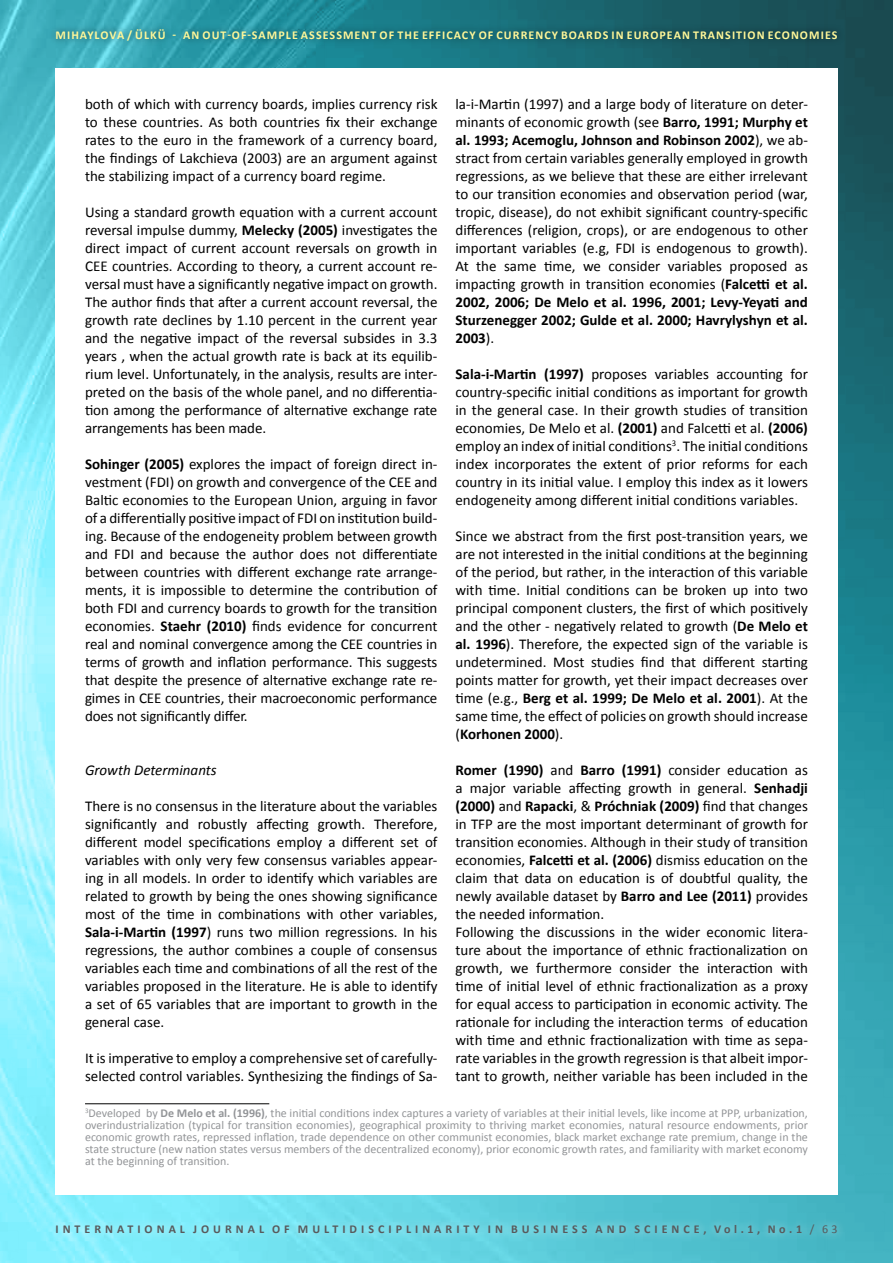
<style>
.page{position:relative;width:893px;height:1263px;background:#fff}
.page>*{position:absolute;margin:0;border:0;box-sizing:border-box;transform-origin:0 0}
.t1{font:15px/18px "Calibri";color:#000;text-align:justify}
.t2{font:italic 15px "Calibri";color:#000}
.t3{font:12px/12px "Calibri";color:#939598;text-align:justify}
.t4{font:700 12px "Calibri";letter-spacing:.09em;color:#fff799}
.t5{font:700 12px "Calibri";letter-spacing:.335em;color:#58595b}
.s1{font-weight:700}
.s2{font-weight:400}
</style>
<div class="page">
<img style="left:0;top:0;width:893px;height:1263px">
<div style="left:55px;top:68px;width:783px;height:1127px;background:#fff"></div>
<div style="left:47px;top:1217px;width:799px;height:27px;background:#fff;opacity:.75"></div>
<hr style="left:85px;top:1103px;width:184px;height:1px;background:#000">
<div style="left:49px;top:21px;width:795px;height:27px;background:#000;opacity:.5"></div>
<p class="t4" style="left:56px;top:27px;width:783px">MIHAYLOVA / ÜLKÜ - AN OUT-OF-SAMPLE ASSESSMENT OF THE EFFICACY OF CURRENCY BOARDS IN EUROPEAN TRANSITION ECONOMIES</p>
<p class="t1" style="left:455px;top:94px;width:354px">la-i-Martin (1997) and a large body of literature on deter&shy;minants of economic growth (see <span class="s1">Barro, 1991; Murphy et al. 1993; Acemoglu, Johnson and Robinson 2002</span>), we ab&shy;stract from certain variables generally employed in growth regressions, as we believe that these are either irrelevant to our transition economies and observation period (war, tropic, disease), do not exhibit significant country-specific differences (religion, crops), or are endogenous to other important variables (e.g, FDI is endogenous to growth).<br>At the same time, we consider variables proposed as impacting growth in transition economies (<span class="s1">Falcetti et al.<br>2002, 2006; De Melo et al. 1996, 2001; Levy-Yeyati and Sturzenegger 2002; Gulde et al. 2000; Havrylyshyn et al.<br>2003</span>).</p>
<p class="t1" style="left:455px;top:364px;width:354px"><span class="s1">Sala-i-Martin (1997)</span> proposes variables accounting for country-specific initial conditions as important for growth in the general case. In their growth studies of transition economies, De Melo et al. <span class="s1">(2001)</span> and Falcetti et al. <span class="s1">(2006) </span>employ an index of initial conditions<sup>3</sup>. The initial conditions index incorporates the extent of prior reforms for each country in its initial value. I employ this index as it lowers endogeneity among different initial conditions variables.</p>
<p class="t1" style="left:455px;top:526px;width:354px">Since we abstract from the first post-transition years, we are not interested in the initial conditions at the beginning of the period, but rather, in the interaction of this variable with time. Initial conditions can be broken up into two principal component clusters, the first of which positively and the other - negatively related to growth (<span class="s1">De Melo et al. 1996</span>). Therefore, the expected sign of the variable is undetermined. Most studies find that different starting points matter for growth, yet their impact decreases over time (e.g., <span class="s1">Berg et al. 1999; De Melo et al. 2001</span>). At the same time, the effect of policies on growth should increase (<span class="s1">Korhonen 2000</span>).</p>
<p class="t1" style="left:455px;top:760px;width:354px"><span class="s1">Romer (1990)</span> and <span class="s1">Barro (1991)</span> consider education as a major variable affecting growth in general. <span class="s1">Senhadji (2000)</span> and <span class="s1">Rapacki</span>, &amp; <span class="s1">Próchniak (2009)</span> find that changes in TFP are the most important determinant of growth for transition economies. Although in their study of transition economies, <span class="s1">Falcetti et al. (2006)</span> dismiss education on the claim that data on education is of doubtful quality, the newly available dataset by <span class="s1">Barro and Lee (2011)</span> provides the needed information.</p>
<p class="t1" style="left:455px;top:922px;width:354px">Following the discussions in the wider economic litera&shy;ture about the importance of ethnic fractionalization on growth, we furthermore consider the interaction with time of initial level of ethnic fractionalization as a proxy for equal access to participation in economic activity. The rationale for including the interaction terms of education with time and ethnic fractionalization with time as sepa&shy;rate variables in the growth regression is that albeit impor&shy;tant to growth, neither variable has been included in the</p>
<p class="t3" style="left:85px;top:1106px;width:724px"><sup>3</sup>Developed by <span class="s1">De Melo et al. (1996)</span>, the initial conditions index captures a variety of variables at their initial levels, like income at PPP, urbanization, overindustrialization (typical for transition economies), geographical proximity to thriving market economies, natural resource endowments, prior economic growth rates, repressed inflation, trade dependence on other communist economies, black market exchange rate premium, change in the state structure (new nation states versus members of the decentralized economy), prior economic growth rates, and familiarity with market economy at the beginning of transition.</p>
<p class="t1" style="left:85px;top:94px;width:354px">both of which with currency boards, implies currency risk to these countries. As both countries fix their exchange rates to the euro in the framework of a currency board, the findings of Lakchieva (2003) are an argument against the stabilizing impact of a currency board regime.</p>
<p class="t1" style="left:85px;top:202px;width:354px">Using a standard growth equation with a current account reversal impulse dummy, <span class="s1">Melecky (2005)</span> investigates the direct impact of current account reversals on growth in CEE countries. According to theory, a current account re&shy;versal must have a significantly negative impact on growth.<br>The author finds that after a current account reversal, the growth rate declines by 1.10 percent in the current year and the negative impact of the reversal subsides in 3.3 years , when the actual growth rate is back at its equilib&shy;rium level. Unfortunately, in the analysis, results are inter&shy;preted on the basis of the whole panel, and no differentia&shy;tion among the performance of alternative exchange rate arrangements has been made.</p>
<p class="t1" style="left:85px;top:454px;width:354px"><span class="s1">Sohinger (2005)</span> explores the impact of foreign direct in&shy;vestment (FDI) on growth and convergence of the CEE and Baltic economies to the European Union, arguing in favor of a differentially positive impact of FDI on institution build&shy;ing. Because of the endogeneity problem between growth and FDI and because the author does not differentiate between countries with different exchange rate arrange&shy;ments, it is impossible to determine the contribution of both FDI and currency boards to growth for the transition economies. <span class="s1">Staehr (2010)</span> finds evidence for concurrent real and nominal convergence among the CEE countries in terms of growth and inflation performance. This suggests that despite the presence of alternative exchange rate re&shy;gimes in CEE countries, their macroeconomic performance does not significantly differ.</p>
<p class="t2" style="left:85px;top:761px;width:133px">Growth Determinants</p>
<p class="t1" style="left:85px;top:796px;width:354px">There is no consensus in the literature about the variables significantly and robustly affecting growth. Therefore, different model specifications employ a different set of variables with only very few consensus variables appear&shy;ing in all models. In order to identify which variables are related to growth by being the ones showing significance most of the time in combinations with other variables, <span class="s1">Sala-i-Martin (1997</span>) runs two million regressions. In his regressions, the author combines a couple of consensus variables each time and combinations of all the rest of the variables proposed in the literature. He is able to identify a set of 65 variables that are important to growth in the general case.</p>
<p class="t1" style="left:85px;top:1048px;width:354px">It is imperative to employ a comprehensive set of carefully&shy;selected control variables. Synthesizing the findings of Sa-</p>
<p class="t5" style="left:56px;top:1222px;width:784px">INTERNATIONAL JOURNAL OF MULTIDISCIPLINARITY IN BUSINESS AND SCIENCE, Vol.1, No.1 <span class="s2">/ 63</span></p>
</div>
